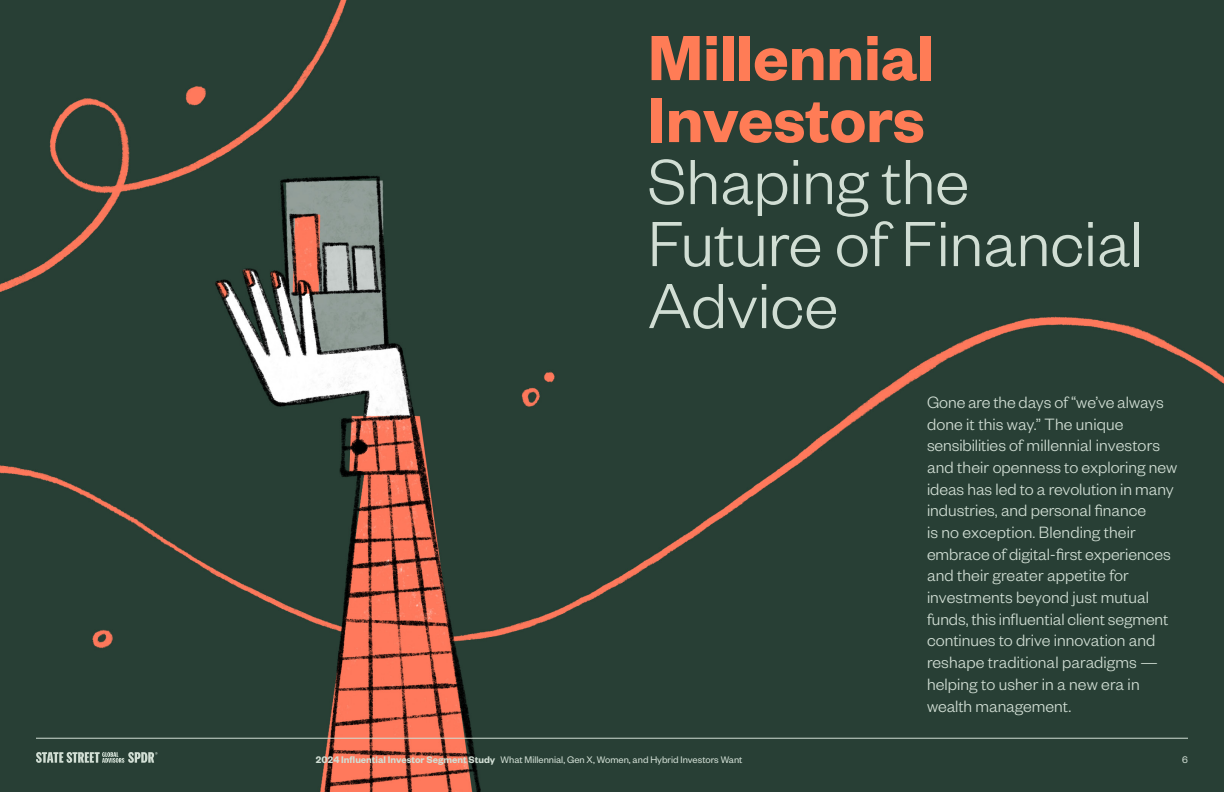
<style>
.page{position:relative;width:1224px;height:792px;background:#fff}
.page>*{position:absolute;margin:0;border:0;box-sizing:border-box;transform-origin:0 0}
.t1{font:300 70px/62px "Founders Grotesk";color:#d1ded4}
.t2{font:600 70px/62px "Founders Grotesk";color:#ff7c56}
.t3{font:300 18px/21.7px "Founders Grotesk";color:#d1ded4}
.t4{font:10.5px "Founders Grotesk";color:#d1ded4}
.t5{font:600 10.5px "Founders Grotesk";color:#d1ded4}
</style>
<div class="page">
<img style="left:0;top:0;width:1224px;height:792px">
<svg style="left:36px;top:752px;width:121px;height:11px"></svg>
<hr style="left:36px;top:738px;width:576px;height:1px;background:#d1ded4">
<hr style="left:612px;top:738px;width:576px;height:1px;background:#d1ded4">
<h1 class="t2" style="left:648px;top:23px;width:287px">MILLENNIAL<br>INVESTORS</h1>
<h1 class="t1" style="left:648px;top:147px;width:496px">Shaping the<br>Future of Financial<br>Advice</h1>
<p class="t3" style="left:927px;top:391px;width:252px">Gone are the days of “we’ve always done it this way.” The unique sensibilities of millennial investors and their openness to exploring new ideas has led to a revolution in many industries, and personal finance<br>is no exception. Blending their embrace of digital-first experiences and their greater appetite for investments beyond just mutual funds, this influential client segment continues to drive innovation and reshape traditional paradigms — helping to usher in a new era in wealth management.</p>
<p class="t5" style="left:315px;top:753px;width:40px">2024 INFLUENTIALINVESTORSEGMENTSTUD</p>
<p class="t4" style="left:501px;top:753px;width:243px">What Millennial, Gen X, Women, and Hybrid Investors Want</p>
<p class="t4" style="left:1182px;top:753px;width:8px">6</p>
</div>
